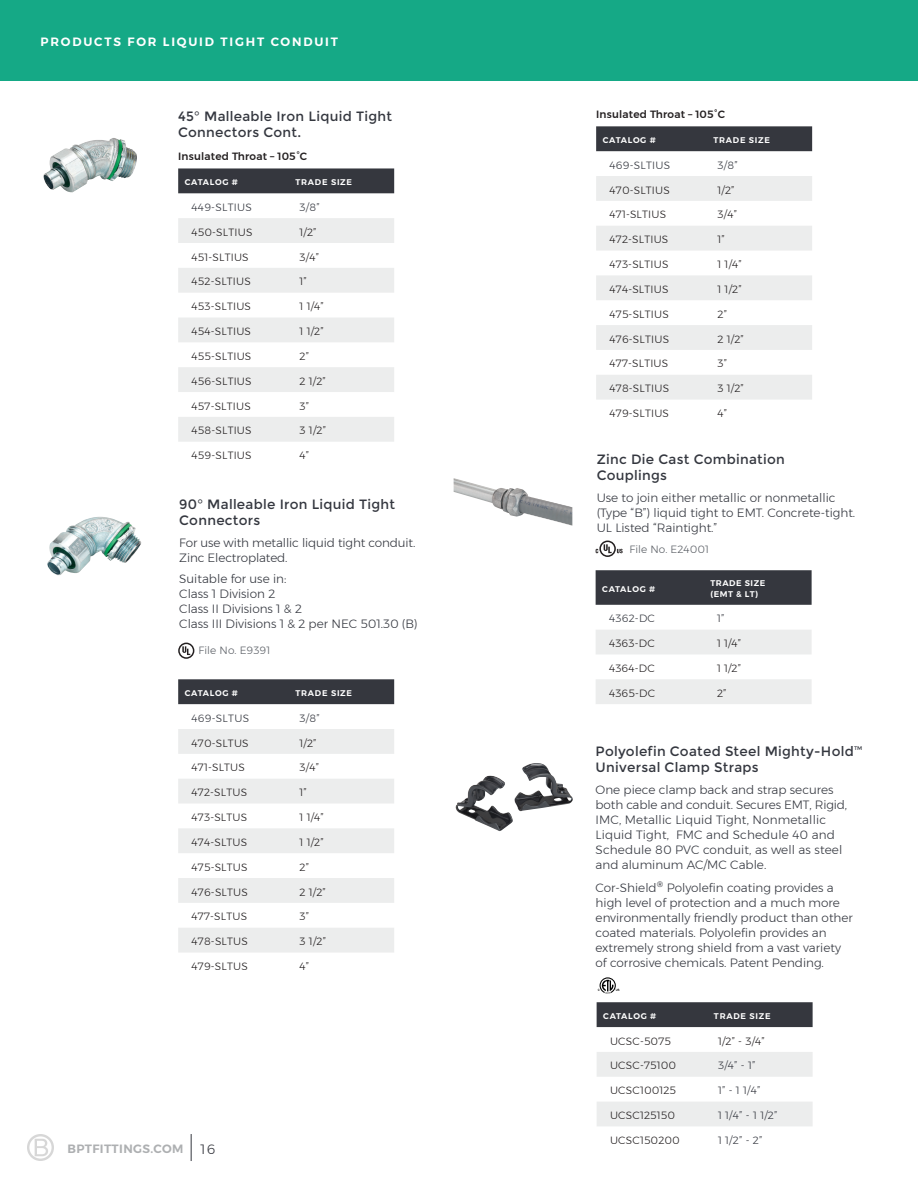
<style>
.page{position:relative;width:918px;height:1188px;background:#fff}
.page>*{position:absolute;margin:0;border:0;box-sizing:border-box;transform-origin:0 0}
.t1{font:13.5px/16.2px "Montserrat";letter-spacing:.02em;color:#34373f}
.t2{font:300 13.5px "Montserrat";color:#35373e}
.t3{font:300 12px/15px "Montserrat";color:#34373f}
.t4{font:600 12px "Montserrat";letter-spacing:.15em;color:#fff}
.t5{font:600 12px "Montserrat";letter-spacing:.03em;color:#aeb0b2}
.t6{font:300 10.5px "Montserrat";letter-spacing:.02em;color:#231f20}
.t7{font:300 10.5px "Montserrat";letter-spacing:.025em;color:#34373f}
.t8{font:500 10.5px "Montserrat";letter-spacing:.02em;color:#231f20}
.t9{font:300 10.5px "Montserrat";letter-spacing:.01em;color:#5c6066}
.t10{font:600 8.25px "Montserrat";letter-spacing:.09em;color:#fff}
.t11{font:600 8.25px/10.5px "Montserrat";letter-spacing:.07em;color:#fff}
.t12{font:5.25px "Montserrat";color:#34373f}
</style>
<div class="page">
<svg style="left:27px;top:1134px;width:27px;height:27px"></svg>
<div style="left:178px;top:168px;width:216px;height:25px;background:#35373e"></div>
<svg style="left:178px;top:218px;width:216px;height:224px;fill:#eceded"></svg>
<div style="left:596px;top:126px;width:216px;height:25px;background:#35373e"></div>
<svg style="left:596px;top:176px;width:216px;height:224px;fill:#eceded"></svg>
<img style="left:43px;top:138px;width:94px;height:55px">
<img style="left:454px;top:478px;width:118px;height:48px">
<div style="left:596px;top:570px;width:216px;height:35px;background:#35373e"></div>
<svg style="left:596px;top:630px;width:216px;height:74px"></svg>
<img style="left:47px;top:517px;width:94px;height:59px">
<div style="left:178px;top:679px;width:216px;height:25px;background:#35373e"></div>
<svg style="left:178px;top:729px;width:216px;height:224px;fill:#eceded"></svg>
<div style="left:597px;top:1002px;width:216px;height:25px;background:#35373e"></div>
<svg style="left:597px;top:1052px;width:216px;height:74px"></svg>
<img style="left:455px;top:763px;width:118px;height:68px">
<svg style="left:598px;top:977px;width:21px;height:17px"></svg>
<svg style="left:596px;top:541px;width:27px;height:16px"></svg>
<svg style="left:178px;top:643px;width:16px;height:16px"></svg>
<svg style="left:191px;top:1134px;width:1px;height:27px"></svg>
<div style="left:0;top:0;width:918px;height:81px;background:#15a986"></div>
<p class="t4" style="left:40px;top:33px;width:299px">PRODUCTS FOR LIQUID TIGHT CONDUIT</p>
<p class="t1" style="left:178px;top:108px;width:215px">45° Malleable Iron Liquid Tight</p>
<p class="t8" style="left:596px;top:106px;width:131px">Insulated Throat – 105°C</p>
<p class="t1" style="left:178px;top:125px;width:125px">Connectors Cont.</p>
<p class="t10" style="left:603px;top:133px;width:55px">CATALOG #</p>
<p class="t10" style="left:714px;top:133px;width:58px">TRADE SIZE</p>
<p class="t7" style="left:610px;top:157px;width:62px">469-SLTIUS</p>
<p class="t7" style="left:718px;top:157px;width:22px">3/8”</p>
<p class="t6" style="left:610px;top:182px;width:62px">470-SLTIUS</p>
<p class="t6" style="left:718px;top:182px;width:18px">1/2”</p>
<p class="t6" style="left:610px;top:207px;width:58px">471-SLTIUS</p>
<p class="t6" style="left:718px;top:207px;width:21px">3/4”</p>
<p class="t6" style="left:610px;top:232px;width:60px">472-SLTIUS</p>
<p class="t6" style="left:718px;top:232px;width:9px">1”</p>
<p class="t6" style="left:610px;top:256px;width:60px">473-SLTIUS</p>
<p class="t6" style="left:718px;top:256px;width:26px">1 1/4”</p>
<p class="t6" style="left:610px;top:281px;width:60px">474-SLTIUS</p>
<p class="t6" style="left:718px;top:281px;width:26px">1 1/2”</p>
<p class="t6" style="left:610px;top:306px;width:61px">475-SLTIUS</p>
<p class="t6" style="left:718px;top:306px;width:11px">2”</p>
<p class="t6" style="left:610px;top:331px;width:61px">476-SLTIUS</p>
<p class="t6" style="left:718px;top:331px;width:28px">2 1/2”</p>
<p class="t6" style="left:610px;top:356px;width:60px">477-SLTIUS</p>
<p class="t6" style="left:718px;top:356px;width:11px">3”</p>
<p class="t6" style="left:610px;top:381px;width:61px">478-SLTIUS</p>
<p class="t6" style="left:718px;top:381px;width:28px">3 1/2”</p>
<p class="t6" style="left:610px;top:406px;width:61px">479-SLTIUS</p>
<p class="t6" style="left:718px;top:406px;width:11px">4”</p>
<p class="t8" style="left:178px;top:148px;width:131px">Insulated Throat – 105°C</p>
<p class="t10" style="left:185px;top:175px;width:55px">CATALOG #</p>
<p class="t10" style="left:296px;top:175px;width:58px">TRADE SIZE</p>
<p class="t7" style="left:192px;top:199px;width:62px">449-SLTIUS</p>
<p class="t7" style="left:300px;top:199px;width:22px">3/8”</p>
<p class="t6" style="left:192px;top:224px;width:62px">450-SLTIUS</p>
<p class="t6" style="left:300px;top:224px;width:18px">1/2”</p>
<p class="t6" style="left:192px;top:249px;width:59px">451-SLTIUS</p>
<p class="t6" style="left:300px;top:249px;width:21px">3/4”</p>
<p class="t6" style="left:192px;top:274px;width:61px">452-SLTIUS</p>
<p class="t6" style="left:300px;top:274px;width:9px">1”</p>
<p class="t6" style="left:192px;top:299px;width:61px">453-SLTIUS</p>
<p class="t6" style="left:300px;top:299px;width:26px">1 1/4”</p>
<p class="t6" style="left:192px;top:323px;width:61px">454-SLTIUS</p>
<p class="t6" style="left:300px;top:323px;width:26px">1 1/2”</p>
<p class="t6" style="left:192px;top:348px;width:61px">455-SLTIUS</p>
<p class="t6" style="left:300px;top:348px;width:11px">2”</p>
<p class="t6" style="left:192px;top:373px;width:62px">456-SLTIUS</p>
<p class="t6" style="left:300px;top:373px;width:28px">2 1/2”</p>
<p class="t6" style="left:192px;top:398px;width:61px">457-SLTIUS</p>
<p class="t6" style="left:300px;top:398px;width:11px">3”</p>
<p class="t6" style="left:192px;top:423px;width:62px">458-SLTIUS</p>
<p class="t6" style="left:300px;top:423px;width:28px">3 1/2”</p>
<p class="t6" style="left:192px;top:448px;width:61px">459-SLTIUS</p>
<p class="t6" style="left:300px;top:448px;width:11px">4”</p>
<p class="t1" style="left:597px;top:451px;width:190px">Zinc Die Cast Combination<br>Couplings</p>
<p class="t3" style="left:597px;top:490px;width:260px">Use to join either metallic or nonmetallic (Type “B”) liquid tight to EMT. Concrete-tight.<br>UL Listed “Raintight.”</p>
<p class="t1" style="left:179px;top:496px;width:217px">90° Malleable Iron Liquid Tight<br>Connectors</p>
<p class="t3" style="left:179px;top:535px;width:238px">For use with metallic liquid tight conduit.<br>Zinc Electroplated.</p>
<p class="t3" style="left:179px;top:571px;width:240px">Suitable for use in:<br>Class 1 Division 2<br>Class II Divisions 1 &amp; 2<br>Class III Divisions 1 &amp; 2 per NEC 501.30 (B)</p>
<p class="t9" style="left:629px;top:542px;width:81px">File No. E24001</p>
<p class="t10" style="left:602px;top:582px;width:55px">CATALOG #</p>
<p class="t11" style="left:710px;top:578px;width:57px">TRADE SIZE (EMT &amp; LT)</p>
<p class="t7" style="left:609px;top:611px;width:48px">4362-DC</p>
<p class="t7" style="left:717px;top:611px;width:9px">1”</p>
<p class="t6" style="left:609px;top:636px;width:47px">4363-DC</p>
<p class="t6" style="left:717px;top:636px;width:26px">1 1/4”</p>
<p class="t6" style="left:609px;top:660px;width:47px">4364-DC</p>
<p class="t6" style="left:717px;top:660px;width:26px">1 1/2”</p>
<p class="t6" style="left:609px;top:685px;width:48px">4365-DC</p>
<p class="t6" style="left:717px;top:685px;width:11px">2”</p>
<p class="t9" style="left:198px;top:643px;width:73px">File No. E9391</p>
<p class="t10" style="left:185px;top:686px;width:55px">CATALOG #</p>
<p class="t10" style="left:296px;top:686px;width:58px">TRADE SIZE</p>
<p class="t7" style="left:192px;top:710px;width:59px">469-SLTUS</p>
<p class="t7" style="left:300px;top:710px;width:22px">3/8”</p>
<p class="t6" style="left:192px;top:735px;width:59px">470-SLTUS</p>
<p class="t6" style="left:300px;top:735px;width:18px">1/2”</p>
<p class="t6" style="left:192px;top:760px;width:55px">471-SLTUS</p>
<p class="t6" style="left:300px;top:760px;width:21px">3/4”</p>
<p class="t6" style="left:192px;top:785px;width:57px">472-SLTUS</p>
<p class="t6" style="left:300px;top:785px;width:9px">1”</p>
<p class="t6" style="left:192px;top:809px;width:57px">473-SLTUS</p>
<p class="t6" style="left:300px;top:809px;width:26px">1 1/4”</p>
<p class="t6" style="left:192px;top:834px;width:57px">474-SLTUS</p>
<p class="t6" style="left:300px;top:834px;width:26px">1 1/2”</p>
<p class="t6" style="left:192px;top:859px;width:57px">475-SLTUS</p>
<p class="t6" style="left:300px;top:859px;width:11px">2”</p>
<p class="t6" style="left:192px;top:884px;width:58px">476-SLTUS</p>
<p class="t6" style="left:300px;top:884px;width:28px">2 1/2”</p>
<p class="t6" style="left:192px;top:909px;width:57px">477-SLTUS</p>
<p class="t6" style="left:300px;top:909px;width:11px">3”</p>
<p class="t6" style="left:192px;top:934px;width:58px">478-SLTUS</p>
<p class="t6" style="left:300px;top:934px;width:28px">3 1/2”</p>
<p class="t6" style="left:192px;top:958px;width:58px">479-SLTUS</p>
<p class="t6" style="left:300px;top:958px;width:11px">4”</p>
<p class="t1" style="left:596px;top:743px;width:260px">Polyolefin Coated Steel Mighty-Hold</p>
<p class="t12" style="left:854px;top:745px;width:10px">TM</p>
<p class="t1" style="left:596px;top:760px;width:165px">Universal Clamp Straps</p>
<p class="t3" style="left:596px;top:782px;width:253px">One piece clamp back and strap secures both cable and conduit. Secures EMT, Rigid, IMC, Metallic Liquid Tight, Nonmetallic Liquid Tight, FMC and Schedule 40 and Schedule 80 PVC conduit, as well as steel and aluminum AC/MC Cable.</p>
<p class="t3" style="left:596px;top:880px;width:259px">Cor-Shield<sup>®</sup> Polyolefin coating provides a high level of protection and a much more environmentally friendly product than other coated materials. Polyolefin provides an extremely strong shield from a vast variety of corrosive chemicals. Patent Pending.</p>
<p class="t5" style="left:68px;top:1140px;width:117px">BPTFITTINGS.COM</p>
<p class="t2" style="left:201px;top:1139px;width:16px">16</p>
<p class="t10" style="left:603px;top:1009px;width:55px">CATALOG #</p>
<p class="t10" style="left:714px;top:1009px;width:58px">TRADE SIZE</p>
<p class="t6" style="left:610px;top:1033px;width:62px">UCSC-5075</p>
<p class="t6" style="left:718px;top:1033px;width:48px">1/2” - 3/4”</p>
<p class="t6" style="left:610px;top:1058px;width:68px">UCSC-75100</p>
<p class="t7" style="left:718px;top:1058px;width:39px">3/4” - 1”</p>
<p class="t6" style="left:610px;top:1083px;width:68px">UCSC100125</p>
<p class="t7" style="left:718px;top:1083px;width:44px">1” - 1 1/4”</p>
<p class="t6" style="left:610px;top:1108px;width:66px">UCSC125150</p>
<p class="t7" style="left:718px;top:1108px;width:61px">1 1/4” - 1 1/2”</p>
<p class="t6" style="left:610px;top:1132px;width:71px">UCSC150200</p>
<p class="t7" style="left:718px;top:1132px;width:46px">1 1/2” - 2”</p>
</div>
